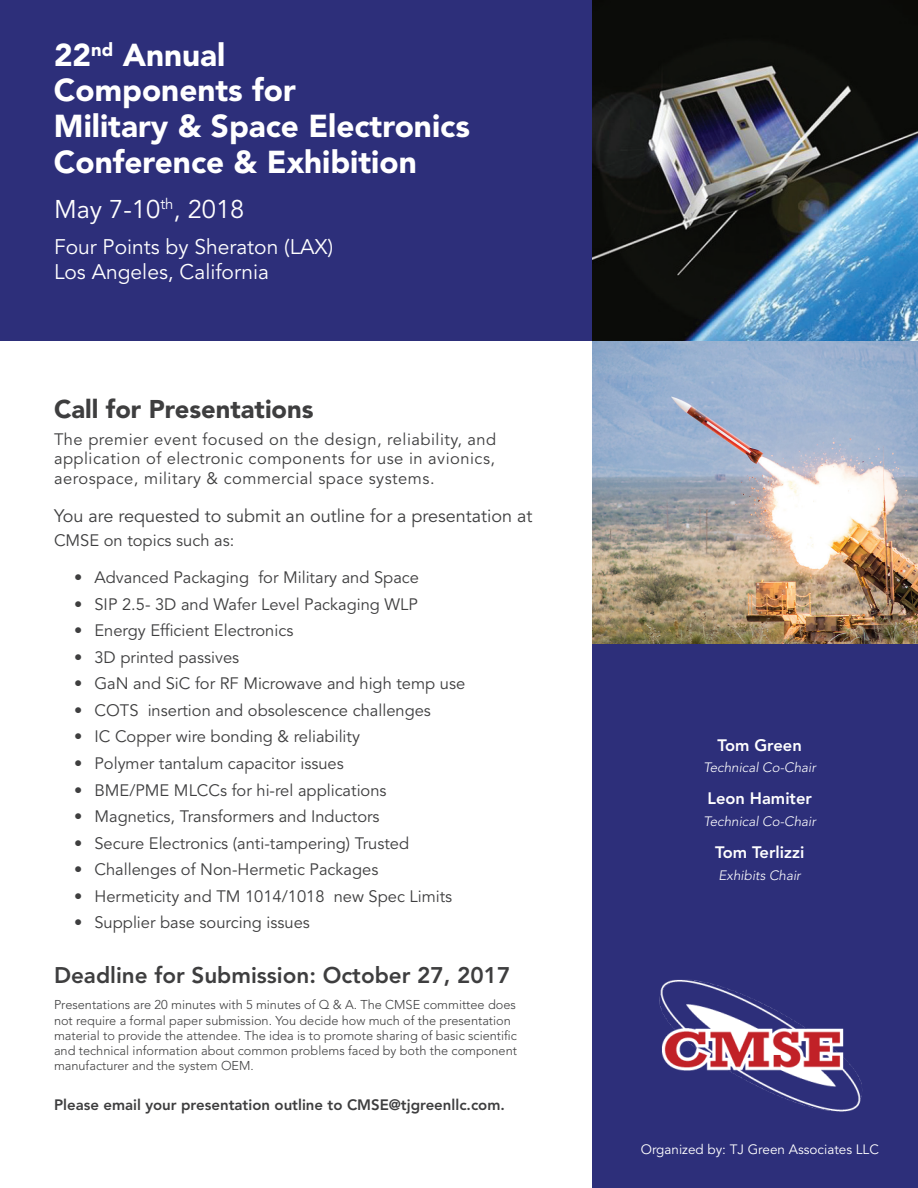
<style>
.page{position:relative;width:918px;height:1188px;background:#fff}
.page>*{position:absolute;margin:0;border:0;box-sizing:border-box;transform-origin:0 0}
.t1{font:900 31.5px/35.8px "Avenir LT Std";color:#fff}
.t2{font:900 25.5px "Avenir LT Std";color:#3e3e3f}
.t3{font:25.5px "Avenir LT Std";color:#fff}
.t4{font:800 22.5px "Avenir LT Std";color:#3e3e3f}
.t5{font:21px/25.2px "Avenir LT Std";color:#fff}
.t6{font:18px "Avenir LT Std";color:#3e3e3f}
.t7{font:16.5px/19.8px "Avenir LT Std";color:#3e3e3f;text-align:justify}
.t8{font:800 16.5px "Avenir LT Std";color:#fff}
.t9{font:800 15px "Avenir LT Std";color:#3e3e3f}
.t10{font:italic 300 13.5px "Avenir LT Std";color:#fff}
.t11{font:13.5px "Avenir LT Std";color:#fff}
.t12{font:300 12.75px/15.3px "Avenir LT Std";color:#3e3e3f}
</style>
<div class="page">
<div style="left:0;top:0;width:918px;height:340px;background:#2d2f7a"></div>
<div style="left:593px;top:0;width:325px;height:1188px;background:#2d2f7a"></div>
<img style="left:659px;top:979px;width:203px;height:133px">
<img style="left:593px;top:0;width:325px;height:643px">
<h1 class="t1" style="left:54px;top:37px;width:417px">22<sup>nd</sup> Annual<br>Components for<br>Military &amp; Space Electronics<br>Conference &amp; Exhibition</h1>
<h2 class="t3" style="left:54px;top:194px;width:192px">May 7-10<sup>th</sup>, 2018</h2>
<p class="t5" style="left:54px;top:235px;width:281px">Four Points by Sheraton (LAX)<br>Los Angeles, California</p>
<h2 class="t2" style="left:54px;top:394px;width:261px">Call for Presentations</h2>
<p class="t7" style="left:54px;top:429px;width:444px">The premier event focused on the design, reliability, and application of electronic components for use in avionics, aerospace, military &amp; commercial space systems.</p>
<p class="t6" style="left:54px;top:506px;width:480px">You are requested to submit an outline for a presentation at</p>
<p class="t7" style="left:54px;top:531px;width:182px">CMSE on topics such as:</p>
<p class="t7" style="left:74px;top:568px;width:346px">• Advanced Packaging for Military and Space</p>
<p class="t7" style="left:74px;top:595px;width:345px">• SIP 2.5- 3D and Wafer Level Packaging WLP</p>
<p class="t7" style="left:74px;top:621px;width:221px">• Energy Efficient Electronics</p>
<p class="t7" style="left:74px;top:648px;width:167px">• 3D printed passives</p>
<p class="t7" style="left:74px;top:674px;width:392px">• GaN and SiC for RF Microwave and high temp use</p>
<p class="t7" style="left:74px;top:701px;width:358px">• COTS insertion and obsolescence challenges</p>
<p class="t7" style="left:74px;top:727px;width:287px">• IC Copper wire bonding &amp; reliability</p>
<p class="t7" style="left:74px;top:754px;width:271px">• Polymer tantalum capacitor issues</p>
<p class="t7" style="left:74px;top:780px;width:314px">• BME/PME MLCCs for hi-rel applications</p>
<p class="t7" style="left:74px;top:807px;width:307px">• Magnetics, Transformers and Inductors</p>
<p class="t7" style="left:74px;top:833px;width:336px">• Secure Electronics (anti-tampering) Trusted</p>
<p class="t7" style="left:74px;top:860px;width:306px">• Challenges of Non-Hermetic Packages</p>
<p class="t7" style="left:74px;top:887px;width:380px">• Hermeticity and TM 1014/1018 new Spec Limits</p>
<p class="t7" style="left:74px;top:913px;width:237px">• Supplier base sourcing issues</p>
<h3 class="t4" style="left:54px;top:962px;width:458px">Deadline for Submission: October 27, 2017</h3>
<p class="t12" style="left:54px;top:997px;width:465px">Presentations are 20 minutes with 5 minutes of Q &amp; A. The CMSE committee does not require a formal paper submission. You decide how much of the presentation material to provide the attendee. The idea is to promote sharing of basic scientific and technical information about common problems faced by both the component manufacturer and the system OEM.</p>
<p class="t9" style="left:54px;top:1096px;width:452px">Please email your presentation outline to CMSE@tjgreenllc.com.</p>
<p class="t8" style="left:718px;top:735px;width:86px">Tom Green</p>
<p class="t10" style="left:703px;top:760px;width:114px">Technical Co-Chair</p>
<p class="t8" style="left:707px;top:789px;width:106px">Leon Hamiter</p>
<p class="t10" style="left:703px;top:813px;width:114px">Technical Co-Chair</p>
<p class="t8" style="left:715px;top:843px;width:91px">Tom Terlizzi</p>
<p class="t10" style="left:719px;top:867px;width:84px">Exhibits Chair</p>
<p class="t11" style="left:641px;top:1142px;width:240px">Organized by: TJ Green Associates LLC</p>
</div>
